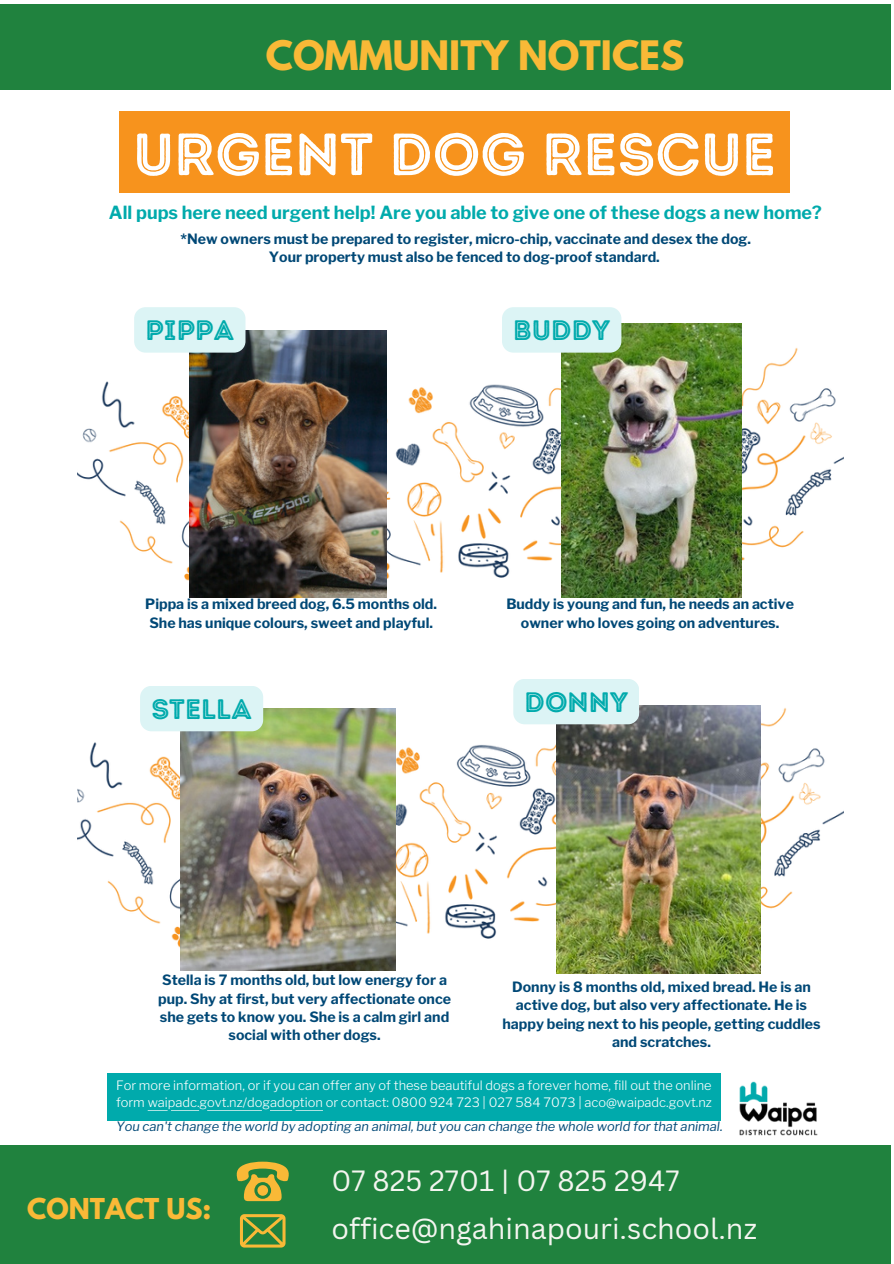
<style>
.page{position:relative;width:894px;height:1264px;background:#fff}
.page>*{position:absolute;margin:0;border:0;box-sizing:border-box;transform-origin:0 0}
.t1{font:59.4px "Intro Rust Base Line";color:#fff}
.t2{font:700 36px "League Spartan";color:#f9b937}
.t3{font:28.5px "Canva Sans";color:#f4f5f0}
.t4{font:28.2px "Intro Rust Base Line";color:#00aaac}
.t5{font:700 25.5px "League Spartan";color:#f9b937}
.t6{font:700 18px "Libre Franklin";color:#00aaac}
.t7{font:700 14.1px/18.3px "Libre Franklin";color:#004876;text-align:center}
.t8{font:300 12.9px/16.4px "Libre Franklin";color:#fff}
.t9{font:italic 12.9px "Libre Franklin";color:#004876}
</style>
<div class="page">
<img style="left:78px;top:352px;width:112px;height:237px">
<img style="left:386px;top:336px;width:175px;height:249px">
<img style="left:740px;top:336px;width:102px;height:249px">
<img style="left:190px;top:330px;width:196px;height:268px">
<img style="left:561px;top:323px;width:179px;height:275px">
<img style="left:78px;top:731px;width:103px;height:218px">
<img style="left:396px;top:705px;width:447px;height:240px">
<img style="left:181px;top:708px;width:215px;height:263px">
<img style="left:556px;top:705px;width:204px;height:268px">
<div style="left:108px;top:1072px;width:612px;height:48px;background:#00aaac"></div>
<div style="left:119px;top:111px;width:671px;height:82px;background:#f7931d"></div>
<img style="left:739px;top:1081px;width:79px;height:55px">
<div style="left:134px;top:307px;width:111px;height:45px;background:#dcf4f5"></div>
<div style="left:140px;top:686px;width:123px;height:45px;background:#dcf4f5"></div>
<svg style="left:148px;top:1110px;width:175px;height:1px"></svg>
<div style="left:502px;top:307px;width:119px;height:45px;background:#dcf4f5"></div>
<div style="left:513px;top:679px;width:126px;height:45px;background:#dcf4f5"></div>
<div style="left:0;top:1145px;width:890px;height:118px;background:#20823e"></div>
<svg style="left:236px;top:1161px;width:53px;height:39px"></svg>
<svg style="left:240px;top:1214px;width:45px;height:33px"></svg>
<div style="left:0;top:4px;width:890px;height:85px;background:#20823e"></div>
<p class="t2" style="left:266px;top:38px;width:420px">COMMUNITY NOTICES</p>
<p class="t1" style="left:133px;top:119px;width:644px">URGENT DOG RESCUE</p>
<p class="t6" style="left:109px;top:201px;width:714px">All pups here need urgent help! Are you able to give one of these dogs a new home?</p>
<p class="t7" style="left:180px;top:229px;width:571px">*New owners must be prepared to register, micro-chip, vaccinate and desex the dog.<br>Your property must also be fenced to dog-proof standard.</p>
<p class="t4" style="left:145px;top:313px;width:90px">PIPPA</p>
<p class="t4" style="left:513px;top:313px;width:98px">BUDDY</p>
<h3 class="t7" style="left:145px;top:595px;width:293px;text-align:left">Pippa is a mixed breed dog, 6.5 months old.<br>She has unique colours, sweet and playful.</h3>
<p class="t4" style="left:151px;top:691px;width:102px">STELLA</p>
<p class="t7" style="left:506px;top:595px;width:289px">Buddy is young and fun, he needs an active owner who loves going on adventures.</p>
<p class="t4" style="left:524px;top:684px;width:105px">DONNY</p>
<h3 class="t7" style="left:158px;top:971px;width:294px">Stella is 7 months old, but low energy for a pup. Shy at first, but very affectionate once she gets to know you. She is a calm girl and social with other dogs.</h3>
<p class="t7" style="left:502px;top:977px;width:320px">Donny is 8 months old, mixed bread. He is an active dog, but also very affectionate. He is happy being next to his people, getting cuddles and scratches.</p>
<p class="t8" style="left:116px;top:1077px;width:597px">For more information, or if you can offer any of these beautiful dogs a forever home, fill out the online form waipadc.govt.nz/dogadoption or contact: 0800 924 723 | 027 584 7073 | aco@waipadc.govt.nz</p>
<p class="t9" style="left:116px;top:1118px;width:608px">You can't change the world by adopting an animal, but you can change the whole world for that animal.</p>
<p class="t3" style="left:331px;top:1160px;width:349px">07 825 2701 | 07 825 2947</p>
<p class="t5" style="left:27px;top:1195px;width:186px">CONTACT US:</p>
<p class="t3" style="left:331px;top:1208px;width:427px">office@ngahinapouri.school.nz</p>
</div>
